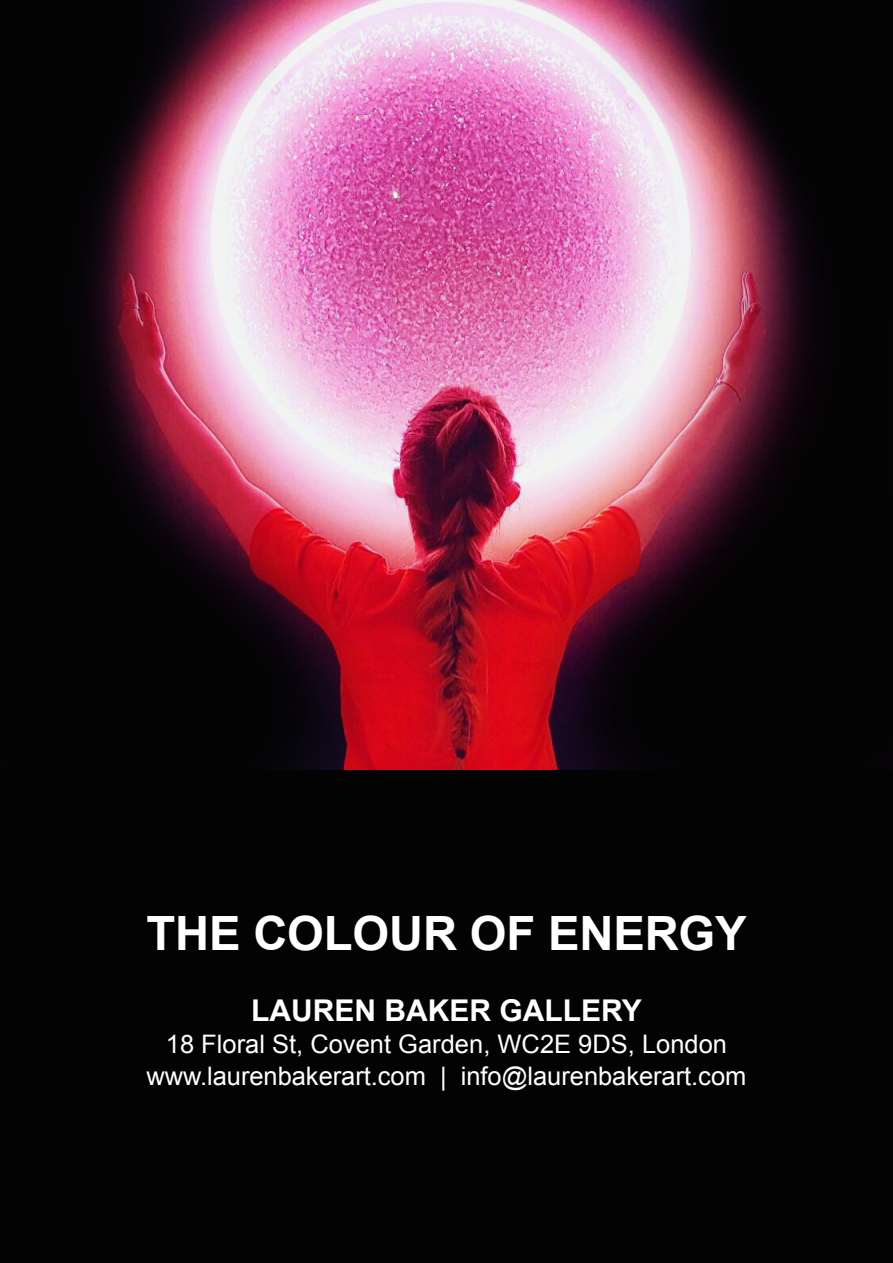
<style>
.page{position:relative;width:893px;height:1263px;background:#030303}
.page>*{position:absolute;margin:0;border:0;box-sizing:border-box;transform-origin:0 0}
.t1{font:700 47.25px "Arial";letter-spacing:-.005em;color:#fff}
.t2{font:700 30px "Arial";color:#fff}
.t3{font:25.5px "Arial";color:#fff}
</style>
<div class="page">
<img style="left:90px;top:0;width:723px;height:769px">
<p class="t1" style="left:146px;top:903px;width:602px">THE COLOUR OF ENERGY</p>
<p class="t2" style="left:251px;top:991px;width:392px">LAUREN BAKER GALLERY</p>
<p class="t3" style="left:166px;top:1028px;width:563px">18 Floral St, Covent Garden, WC2E 9DS, London</p>
<p class="t3" style="left:146px;top:1059px;width:601px">www.laurenbakerart.com | info@laurenbakerart.com</p>
</div>
